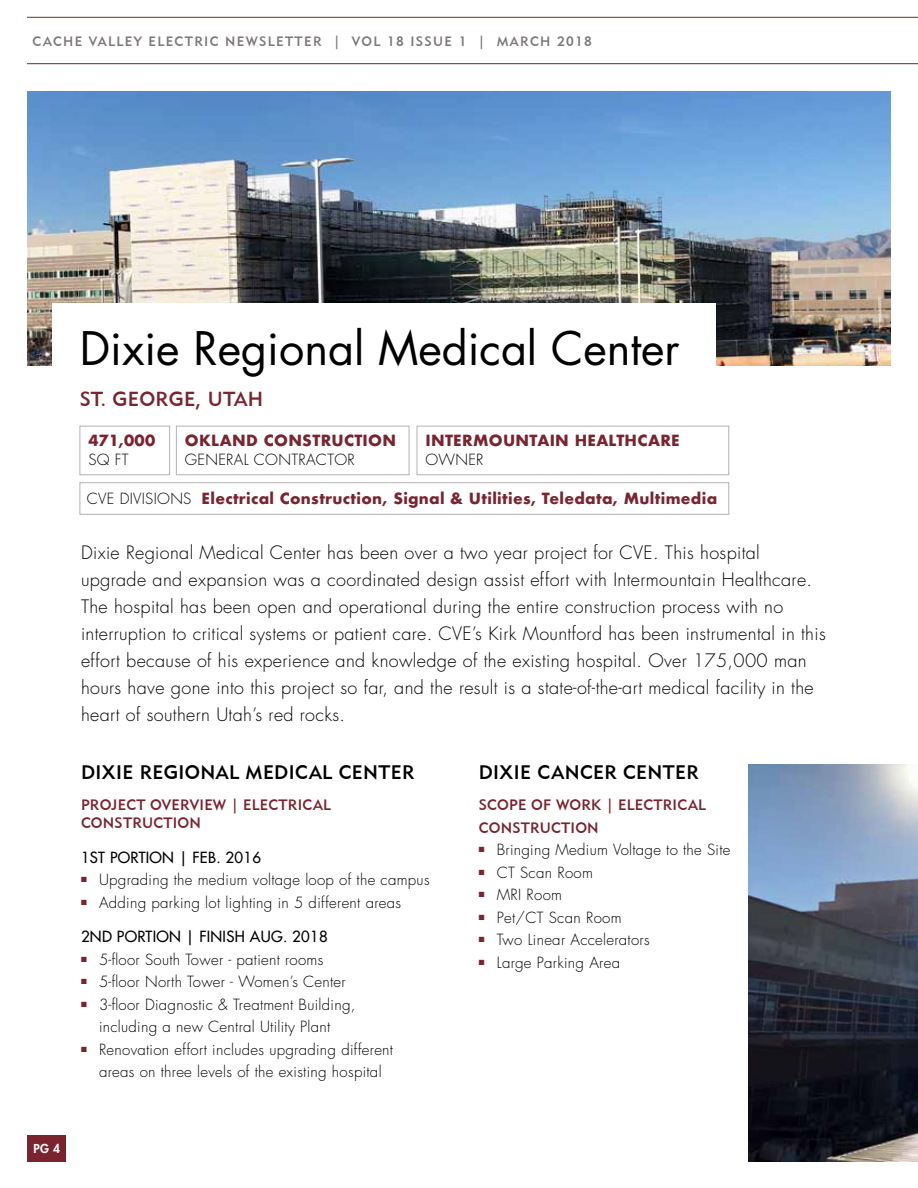
<style>
.page{position:relative;width:918px;height:1188px;background:#fff}
.page>*{position:absolute;margin:0;border:0;box-sizing:border-box;transform-origin:0 0}
.t1{font:45px "Futura";color:#000}
.t2{font:20.25px "Geometric 415 BT Medium A";letter-spacing:.015em;color:#79242f}
.t3{font:19.5px "Geometric 415 BT Medium A";letter-spacing:.02em;color:#000}
.t4{font:300 18px/27px "Futura";letter-spacing:.02em;color:#000}
.t5{font:300 15px/22.5px "Futura";letter-spacing:.02em;color:#000;text-align:center}
.t6{font:700 15px "Futura";letter-spacing:.02em;color:#79242f}
.t7{font:15px/18px "Geometric 415 BT Medium A";letter-spacing:.015em;color:#79242f}
.t8{font:15px "Futura";letter-spacing:.02em;color:#000}
.t9{font:13.5px "Geometric 415 BT Medium A";letter-spacing:.1em;color:#7b7677}
.t10{font:800 12px "Futura";color:#fff}
.s1{font-weight:300;color:#000}
</style>
<div class="page">
<hr style="left:27px;top:63px;width:891px;height:1px;background:#79242f">
<hr style="left:27px;top:17px;width:891px;height:1px;background:#79242f">
<div style="left:80px;top:426px;width:90px;height:49px;border:1px solid #b3b2b3"></div>
<div style="left:80px;top:482px;width:649px;height:33px;border:1px solid #b3b2b3"></div>
<div style="left:176px;top:426px;width:233px;height:49px;border:1px solid #b3b2b3"></div>
<div style="left:417px;top:426px;width:312px;height:49px;border:1px solid #b3b2b3"></div>
<img style="left:27px;top:92px;width:864px;height:274px">
<img style="left:748px;top:764px;width:170px;height:397px">
<div style="left:52px;top:303px;width:664px;height:102px;background:#fff"></div>
<div style="left:27px;top:1136px;width:39px;height:26px;background:#79242f"></div>
<p class="t9" style="left:32px;top:33px;width:561px">CACHE VALLEY ELECTRIC NEWSLETTER | VOL 18 ISSUE 1 | MARCH 2018</p>
<h1 class="t1" style="left:80px;top:320px;width:601px">Dixie Regional Medical Center</h1>
<p class="t2" style="left:80px;top:387px;width:185px">ST. GEORGE, UTAH</p>
<p class="t6" style="left:88px;top:429px;width:68px">471,000</p>
<p class="t5" style="left:88px;top:449px;width:42px">SQ FT</p>
<p class="t6" style="left:87px;top:487px;width:632px"><span class="s1">CVE DIVISIONS</span> Electrical Construction, Signal &amp; Utilities, Teledata, Multimedia</p>
<p class="t6" style="left:185px;top:429px;width:213px">OKLAND CONSTRUCTION</p>
<p class="t5" style="left:185px;top:449px;width:171px">GENERAL CONTRACTOR</p>
<p class="t6" style="left:425px;top:429px;width:256px">INTERMOUNTAIN HEALTHCARE</p>
<p class="t5" style="left:425px;top:449px;width:60px">OWNER</p>
<p class="t4" style="left:81px;top:540px;width:746px">Dixie Regional Medical Center has been over a two year project for CVE. This hospital upgrade and expansion was a coordinated design assist effort with Intermountain Healthcare.<br>The hospital has been open and operational during the entire construction process with no interruption to critical systems or patient care. CVE’s Kirk Mountford has been instrumental in this effort because of his experience and knowledge of the existing hospital. Over 175,000 man hours have gone into this project so far, and the result is a state-of-the-art medical facility in the heart of southern Utah’s red rocks.</p>
<p class="t3" style="left:81px;top:760px;width:335px">DIXIE REGIONAL MEDICAL CENTER</p>
<p class="t7" style="left:81px;top:796px;width:252px">PROJECT OVERVIEW | ELECTRICAL<br>CONSTRUCTION</p>
<p class="t8" style="left:81px;top:848px;width:182px">1ST PORTION | FEB. 2016</p>
<p class="t5" style="left:81px;top:869px;width:350px"><sup>■</sup> Upgrading the medium voltage loop of the campus</p>
<p class="t5" style="left:81px;top:891px;width:322px"><sup>■</sup> Adding parking lot lighting in 5 different areas</p>
<p class="t8" style="left:81px;top:927px;width:248px">2ND PORTION | FINISH AUG. 2018</p>
<p class="t5" style="left:81px;top:948px;width:244px"><sup>■</sup> 5-floor South Tower - patient rooms</p>
<p class="t5" style="left:81px;top:971px;width:266px"><sup>■</sup> 5-floor North Tower - Women’s Center</p>
<p class="t5" style="left:81px;top:993px;width:276px"><sup>■</sup> 3-floor Diagnostic &amp; Treatment Building, including a new Central Utility Plant</p>
<p class="t5" style="left:81px;top:1038px;width:314px"><sup>■</sup> Renovation effort includes upgrading different areas on three levels of the existing hospital</p>
<p class="t10" style="left:33px;top:1141px;width:28px">PG 4</p>
<p class="t3" style="left:479px;top:760px;width:221px">DIXIE CANCER CENTER</p>
<p class="t7" style="left:479px;top:793px;width:229px;line-height:22.5px">SCOPE OF WORK | ELECTRICAL<br>CONSTRUCTION</p>
<p class="t5" style="left:479px;top:839px;width:253px"><sup>■</sup> Bringing Medium Voltage to the Site</p>
<p class="t5" style="left:479px;top:861px;width:116px"><sup>■</sup> CT Scan Room</p>
<p class="t5" style="left:479px;top:884px;width:85px"><sup>■</sup> MRI Room</p>
<p class="t5" style="left:479px;top:906px;width:144px"><sup>■</sup> Pet/CT Scan Room</p>
<p class="t5" style="left:479px;top:929px;width:172px"><sup>■</sup> Two Linear Accelerators</p>
<p class="t5" style="left:479px;top:951px;width:143px"><sup>■</sup> Large Parking Area</p>
</div>
